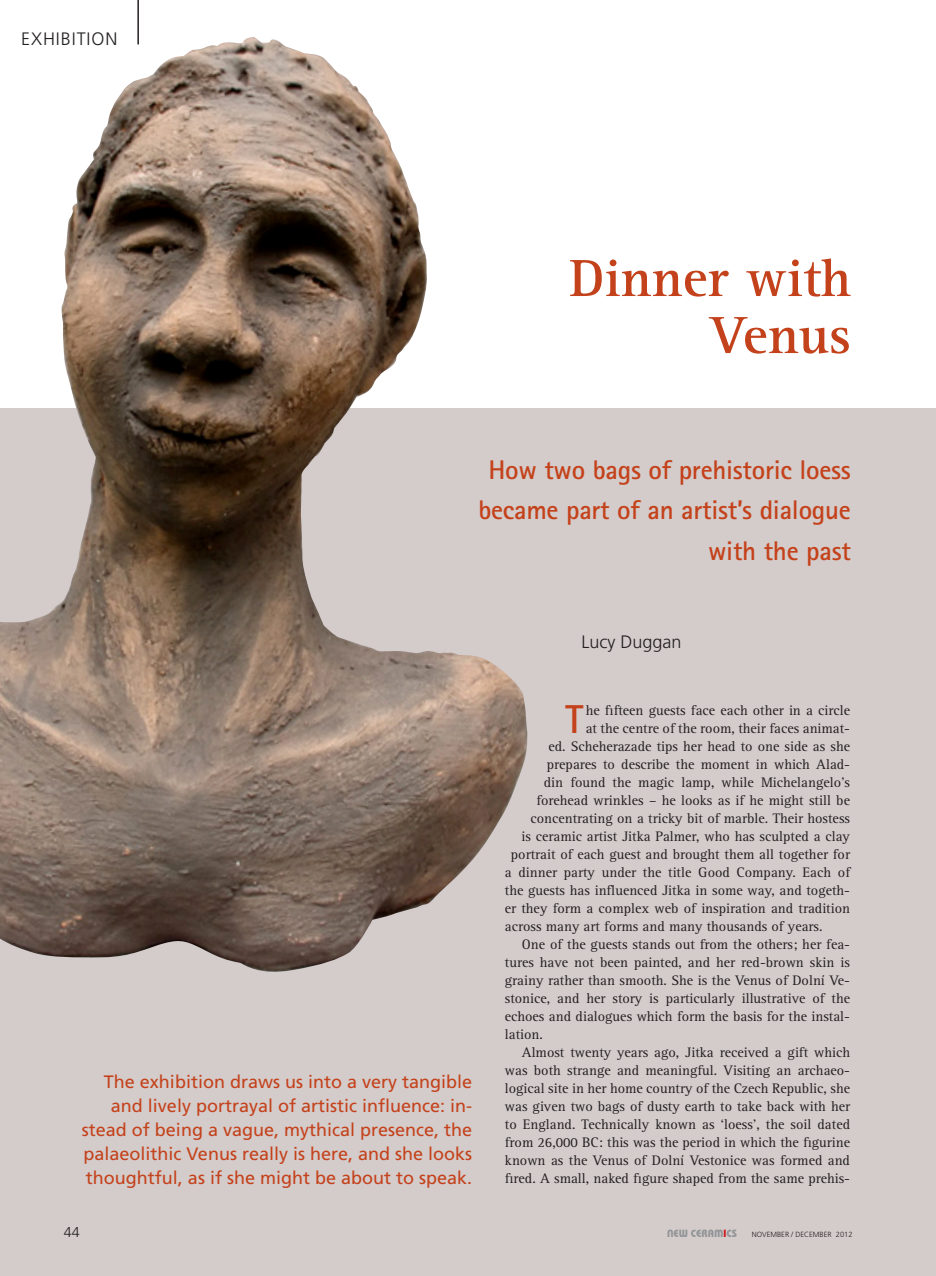
<style>
.page{position:relative;width:936px;height:1276px;background:#fff}
.page>*{position:absolute;margin:0;border:0;box-sizing:border-box;transform-origin:0 0}
.t1{font:700 54px/57px "Rotis Serif";color:#c4421b;text-align:right}
.t2{font:700 40.35px "Rotis Sans Serif";color:#c4421b}
.t3{font:700 27px/40.5px "Rotis Sans Serif";letter-spacing:-.01em;color:#c4421b;text-align:right}
.t4{font:18px/24px "Frutiger";color:#c4421b;text-align:right}
.t5{font:300 18px "Frutiger";letter-spacing:.05em;color:#231f20}
.t6{font:300 18px "Frutiger";color:#231f20}
.t7{font:14.25px "Rotis Serif";color:#231f20}
.t8{font:300 14.25px "Frutiger";color:#231f20}
.t9{font:10.5px "Keramik";color:#939598}
.t10{font:300 7.5px "Frutiger";color:#231f20}
.s1{color:#d2161e}
</style>
<div class="page">
<hr style="left:137px;top:1px;width:2px;height:43px;background:#231f20">
<div style="left:0;top:408px;width:934px;height:868px;background:#d4cccb"></div>
<img style="left:0;top:37px;width:528px;height:935px">
<p class="t5" style="left:21px;top:28px;width:98px">EXHIBITION</p>
<h1 class="t1" style="left:569px;top:251px;width:283px">Dinner with<br>Venus</h1>
<h3 class="t3" style="left:478px;top:449px;width:374px">How two bags of prehistoric loess became part of an artist’s dialogue with the past</h3>
<p class="t4" style="left:82px;top:1069px;width:392px">The exhibition draws us into a very tangible and lively portrayal of artistic influence: in&shy;stead of being a vague, mythical presence, the palaeolithic Venus really is here, and she looks thoughtful, as if she might be about to speak.</p>
<p class="t6" style="left:581px;top:631px;width:102px">Lucy Duggan</p>
<h2 class="t2" style="left:565px;top:694px;width:19px">T</h2>
<p class="t7" style="left:585px;top:702px;width:266px">he fifteen guests face each other in a circle</p>
<p class="t7" style="left:585px;top:720px;width:266px">at the centre of the room, their faces animat-</p>
<p class="t7" style="left:548px;top:738px;width:303px">ed. Scheherazade tips her head to one side as she</p>
<p class="t7" style="left:547px;top:756px;width:305px">prepares to describe the moment in which Alad-</p>
<p class="t7" style="left:544px;top:774px;width:308px">din found the magic lamp, while Michelangelo’s</p>
<p class="t7" style="left:536px;top:792px;width:315px">forehead wrinkles – he looks as if he might still be</p>
<p class="t7" style="left:530px;top:810px;width:321px">concentrating on a tricky bit of marble. Their hostess</p>
<p class="t7" style="left:521px;top:828px;width:330px">is ceramic artist Jitka Palmer, who has sculpted a clay</p>
<p class="t7" style="left:511px;top:846px;width:340px">portrait of each guest and brought them all together for</p>
<p class="t7" style="left:505px;top:864px;width:347px">a dinner party under the title Good Company. Each of</p>
<p class="t7" style="left:505px;top:882px;width:347px">the guests has influenced Jitka in some way, and togeth-</p>
<p class="t7" style="left:505px;top:900px;width:347px">er they form a complex web of inspiration and tradition</p>
<p class="t7" style="left:505px;top:918px;width:319px">across many art forms and many thousands of years.</p>
<p class="t7" style="left:522px;top:936px;width:329px">One of the guests stands out from the others; her fea-</p>
<p class="t7" style="left:505px;top:954px;width:346px">tures have not been painted, and her red-brown skin is</p>
<p class="t7" style="left:505px;top:972px;width:347px">grainy rather than smooth. She is the Venus of Dolní Ve-</p>
<p class="t7" style="left:505px;top:990px;width:346px">stonice, and her story is particularly illustrative of the</p>
<p class="t7" style="left:505px;top:1008px;width:347px">echoes and dialogues which form the basis for the instal-</p>
<p class="t7" style="left:505px;top:1026px;width:40px">lation.</p>
<p class="t7" style="left:522px;top:1044px;width:329px">Almost twenty years ago, Jitka received a gift which</p>
<p class="t7" style="left:505px;top:1062px;width:347px">was both strange and meaningful. Visiting an archaeo-</p>
<p class="t7" style="left:505px;top:1080px;width:347px">logical site in her home country of the Czech Republic, she</p>
<p class="t7" style="left:505px;top:1098px;width:346px">was given two bags of dusty earth to take back with her</p>
<p class="t7" style="left:505px;top:1116px;width:347px">to England. Technically known as ‘loess’, the soil dated</p>
<p class="t7" style="left:505px;top:1134px;width:347px">from 26,000 BC: this was the period in which the figurine</p>
<p class="t7" style="left:505px;top:1152px;width:346px">known as the Venus of Dolní Vestonice was formed and</p>
<p class="t7" style="left:505px;top:1170px;width:347px">fired. A small, naked figure shaped from the same prehis-</p>
<p class="t8" style="left:64px;top:1224px;width:17px">44</p>
<p class="t9" style="left:667px;top:1227px;width:72px">NEW CERAM<span class="s1">I</span>CS</p>
<p class="t10" style="left:751px;top:1230px;width:102px">NOVEMBER / DECEMBER 2012</p>
</div>
